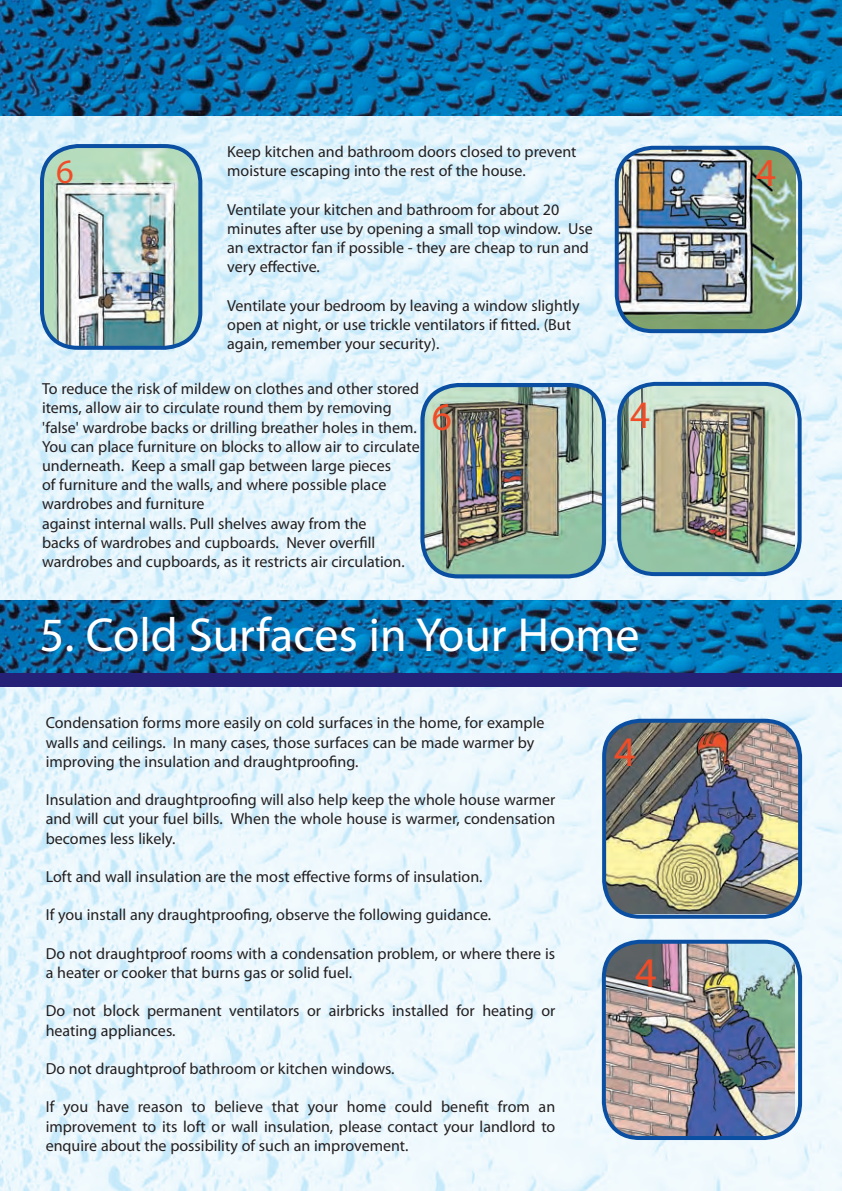
<style>
.page{position:relative;width:842px;height:1191px;background:#fff}
.page>*{position:absolute;margin:0;border:0;box-sizing:border-box;transform-origin:0 0}
.t1{font:48px "Meta Plus";color:#fff}
.t2{font:42.4px "Monotype Sorts";color:#f04c27}
.t3{font:39.6px "Monotype Sorts";color:#f04c27}
.t4{font:39.2px "Monotype Sorts";color:#f04c27}
.t5{font:39px "Monotype Sorts";color:#f04c27}
.t6{font:34.4px "Monotype Sorts";color:#f04c27}
.t7{font:16px/19.2px "Meta Plus";color:#231f20}
</style>
<div class="page">
<img style="left:0;top:116px;width:842px;height:1075px">
<img style="left:0;top:0;width:842px;height:116px">
<img style="left:38px;top:142px;width:166px;height:206px">
<img style="left:613px;top:144px;width:191px;height:187px">
<img style="left:615px;top:380px;width:189px;height:194px">
<img style="left:600px;top:716px;width:204px;height:200px">
<img style="left:600px;top:937px;width:204px;height:201px">
<img style="left:418px;top:381px;width:190px;height:195px">
<img style="left:0;top:600px;width:842px;height:73px">
<div style="left:0;top:673px;width:842px;height:14px;background:#242177"></div>
<p class="t7" style="left:227px;top:142px;width:351px">Keep kitchen and bathroom doors closed to prevent moisture escaping into the rest of the house.</p>
<p class="t7" style="left:227px;top:200px;width:367px">Ventilate your kitchen and bathroom for about 20 minutes after use by opening a small top window. Use an extractor fan if possible - they are cheap to run and very effective.</p>
<p class="t7" style="left:227px;top:296px;width:354px">Ventilate your bedroom by leaving a window slightly open at night, or use trickle ventilators if fitted. (But again, remember your security).</p>
<p class="t6" style="left:56px;top:153px;width:19px">6</p>
<p class="t3" style="left:756px;top:151px;width:22px">4</p>
<p class="t7" style="left:42px;top:379px;width:379px">To reduce the risk of mildew on clothes and other stored items, allow air to circulate round them by removing 'false' wardrobe backs or drilling breather holes in them.<br>You can place furniture on blocks to allow air to circulate underneath. Keep a small gap between large pieces<br>of furniture and the walls, and where possible place wardrobes and furniture<br>against internal walls. Pull shelves away from the<br>backs of wardrobes and cupboards. Never overfill wardrobes and cupboards, as it restricts air circulation.</p>
<p class="t4" style="left:432px;top:395px;width:22px">6</p>
<p class="t5" style="left:630px;top:393px;width:22px">4</p>
<p class="t1" style="left:40px;top:608px;width:601px">5. Cold Surfaces in Your Home</p>
<p class="t7" style="left:46px;top:713px;width:500px">Condensation forms more easily on cold surfaces in the home, for example walls and ceilings. In many cases, those surfaces can be made warmer by improving the insulation and draughtproofing.</p>
<p class="t7" style="left:46px;top:790px;width:511px;text-align:justify">Insulation and draughtproofing will also help keep the whole house warmer and will cut your fuel bills. When the whole house is warmer, condensation becomes less likely.</p>
<p class="t7" style="left:46px;top:867px;width:438px">Loft and wall insulation are the most effective forms of insulation.</p>
<p class="t7" style="left:46px;top:905px;width:447px">If you install any draughtproofing, observe the following guidance.</p>
<p class="t7" style="left:46px;top:944px;width:511px">Do not draughtproof rooms with a condensation problem, or where there is a heater or cooker that burns gas or solid fuel.</p>
<p class="t7" style="left:46px;top:1001px;width:511px">Do not block permanent ventilators or airbricks installed for heating or heating appliances.</p>
<p class="t7" style="left:46px;top:1059px;width:350px">Do not draughtproof bathroom or kitchen windows.</p>
<p class="t7" style="left:46px;top:1097px;width:511px;text-align:justify">If you have reason to believe that your home could benefit from an improvement to its loft or wall insulation, please contact your landlord to enquire about the possibility of such an improvement.</p>
<p class="t2" style="left:614px;top:729px;width:23px">4</p>
<p class="t2" style="left:635px;top:949px;width:23px">4</p>
</div>
